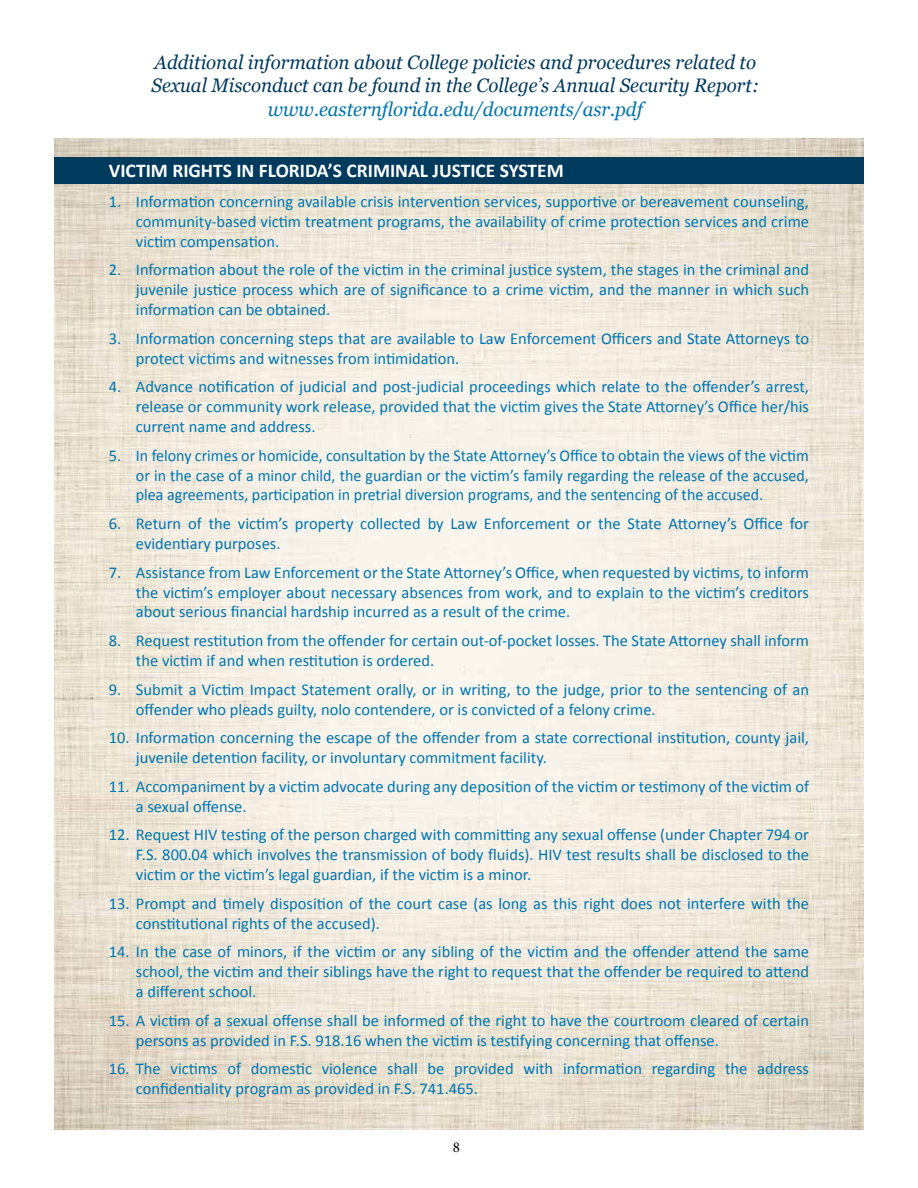
<style>
.page{position:relative;width:918px;height:1188px;background:#fff}
.page>*{position:absolute;margin:0;border:0;box-sizing:border-box;transform-origin:0 0}
.t1{font:italic 19.5px/23.4px "Georgia";color:#003a5d;scale:.96 1}
.t2{font:700 19.5px "Calibri";color:#fff}
.t3{font:italic 19.5px "Georgia";color:#0075ae;scale:.96 1}
.t4{font:16.5px/19.8px "Calibri";color:#0075ae}
.t5{font:15px "Minion Pro";color:#000}
</style>
<div class="page">
<img style="left:54px;top:138px;width:810px;height:991px">
<div style="left:54px;top:158px;width:810px;height:26px;background:#003a5d"></div>
<p class="t1" style="left:152px;top:50px;width:635px">Additional information about College policies and procedures related to<br>Sexual Misconduct can be found in the College’s Annual Security Report:</p>
<p class="t3" style="left:268px;top:97px;width:392px">www.easternflorida.edu/documents/asr.pdf</p>
<p class="t2" style="left:109px;top:158px;width:456px">VICTIM RIGHTS IN FLORIDA’S CRIMINAL JUSTICE SYSTEM</p>
<p class="t4" style="left:136px;top:192px;width:675px;text-align:justify;text-indent:-27px">1. Information concerning available crisis intervention services, supportive or bereavement counseling, community-based victim treatment programs, the availability of crime protection services and crime victim compensation.</p>
<p class="t4" style="left:136px;top:260px;width:675px;text-align:justify;text-indent:-27px">2. Information about the role of the victim in the criminal justice system, the stages in the criminal and juvenile justice process which are of significance to a crime victim, and the manner in which such information can be obtained.</p>
<p class="t4" style="left:136px;top:328px;width:675px;text-indent:-27px">3. Information concerning steps that are available to Law Enforcement Officers and State Attorneys to protect victims and witnesses from intimidation.</p>
<p class="t4" style="left:136px;top:377px;width:675px;text-align:justify;text-indent:-27px">4. Advance notification of judicial and post-judicial proceedings which relate to the offender’s arrest, release or community work release, provided that the victim gives the State Attorney’s Office her/his current name and address.</p>
<p class="t4" style="left:136px;top:445px;width:675px;text-align:justify;text-indent:-27px">5. In felony crimes or homicide, consultation by the State Attorney’s Office to obtain the views of the victim or in the case of a minor child, the guardian or the victim’s family regarding the release of the accused, plea agreements, participation in pretrial diversion programs, and the sentencing of the accused.</p>
<p class="t4" style="left:136px;top:514px;width:675px;text-indent:-27px">6. Return of the victim’s property collected by Law Enforcement or the State Attorney’s Office for evidentiary purposes.</p>
<p class="t4" style="left:136px;top:562px;width:675px;text-align:justify;text-indent:-27px">7. Assistance from Law Enforcement or the State Attorney’s Office, when requested by victims, to inform the victim’s employer about necessary absences from work, and to explain to the victim’s creditors about serious financial hardship incurred as a result of the crime.</p>
<p class="t4" style="left:136px;top:631px;width:675px;text-indent:-27px">8. Request restitution from the offender for certain out-of-pocket losses. The State Attorney shall inform the victim if and when restitution is ordered.</p>
<p class="t4" style="left:136px;top:679px;width:675px;text-indent:-27px">9. Submit a Victim Impact Statement orally, or in writing, to the judge, prior to the sentencing of an offender who pleads guilty, nolo contendere, or is convicted of a felony crime.</p>
<p class="t4" style="left:136px;top:728px;width:675px;text-indent:-27px">10. Information concerning the escape of the offender from a state correctional institution, county jail, juvenile detention facility, or involuntary commitment facility.</p>
<p class="t4" style="left:136px;top:777px;width:675px;text-indent:-27px">11. Accompaniment by a victim advocate during any deposition of the victim or testimony of the victim of a sexual offense.</p>
<p class="t4" style="left:136px;top:825px;width:675px;text-align:justify;text-indent:-27px">12. Request HIV testing of the person charged with committing any sexual offense (under Chapter 794 or F.S. 800.04 which involves the transmission of body fluids). HIV test results shall be disclosed to the victim or the victim’s legal guardian, if the victim is a minor.</p>
<p class="t4" style="left:136px;top:894px;width:675px;text-indent:-27px">13. Prompt and timely disposition of the court case (as long as this right does not interfere with the constitutional rights of the accused).</p>
<p class="t4" style="left:136px;top:942px;width:675px;text-align:justify;text-indent:-27px">14. In the case of minors, if the victim or any sibling of the victim and the offender attend the same school, the victim and their siblings have the right to request that the offender be required to attend a different school.</p>
<p class="t4" style="left:136px;top:1011px;width:675px;text-indent:-27px">15. A victim of a sexual offense shall be informed of the right to have the courtroom cleared of certain persons as provided in F.S. 918.16 when the victim is testifying concerning that offense.</p>
<p class="t4" style="left:136px;top:1059px;width:675px;text-indent:-27px">16. The victims of domestic violence shall be provided with information regarding the address confidentiality program as provided in F.S. 741.465.</p>
<p class="t5" style="left:453px;top:1137px;width:9px">8</p>
</div>
